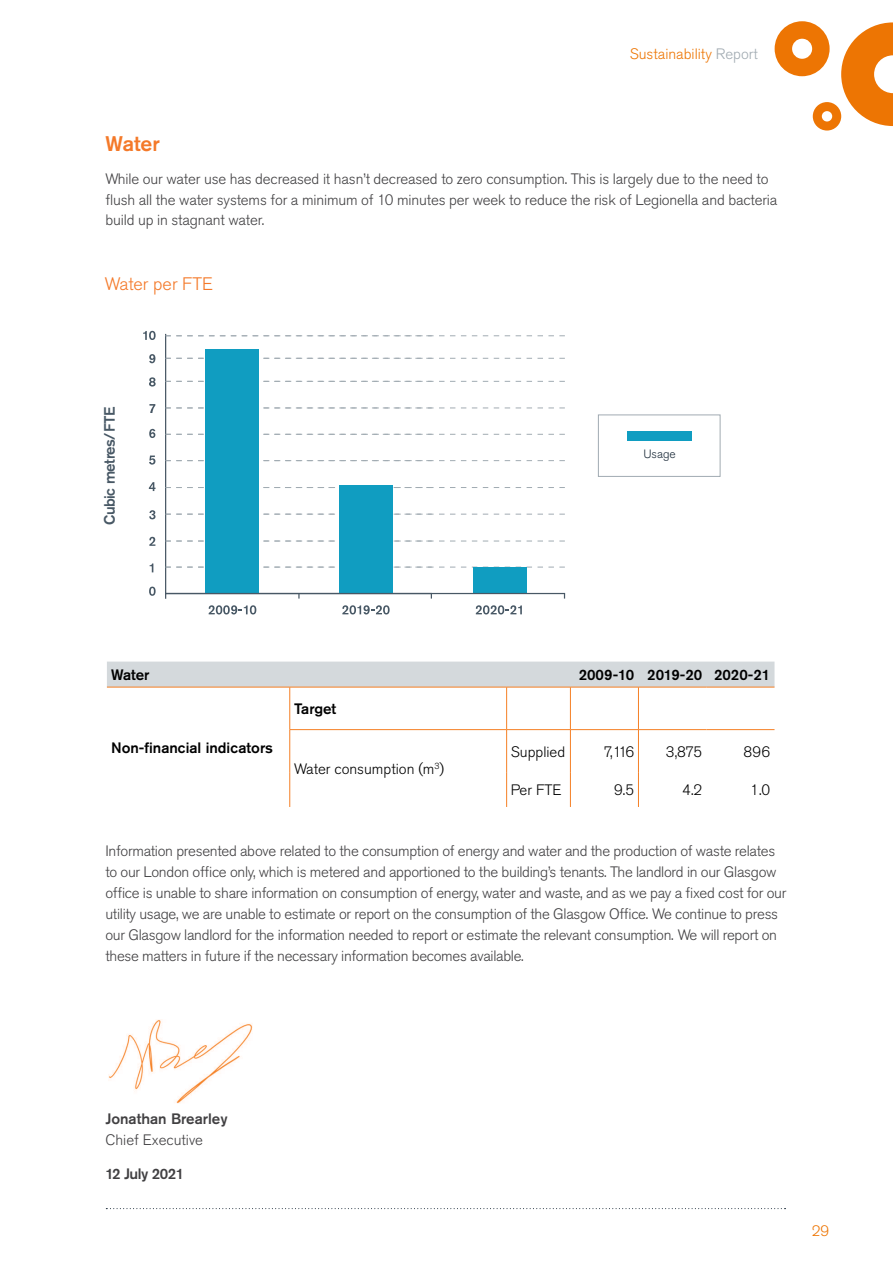
<style>
.page{position:relative;width:893px;height:1263px;background:#fff}
.page>*{position:absolute;margin:0;border:0;box-sizing:border-box;transform-origin:0 0}
.t1{font:500 21px "Akzidenz Grotesk Pro";color:#f47929}
.t2{font:300 18px "Akzidenz Grotesk Pro";color:#f47929}
.t3{font:300 15px/21px "Akzidenz Grotesk Pro";letter-spacing:-.02em;color:#414042}
.t4{font:300 15px "Akzidenz Grotesk Pro";color:#000}
.cell_header_1{font:500 15px "Akzidenz Grotesk Pro";color:#000}
.t5{font:300 15px "Akzidenz Grotesk Pro";color:#ed7503}
.t6{font:500 15px "Akzidenz Grotesk Pro";color:#414042}
.t7{font:500 15px "Akzidenz Grotesk Pro";letter-spacing:-.03em;color:#485865}
.t8{font:300 15px "Akzidenz Grotesk Pro";color:#414042}
.t9{font:500 15px "Akzidenz Grotesk Pro";letter-spacing:-.03em;color:#414042}
.t10{font:300 12px "Akzidenz Grotesk Pro";color:#1c2b39}
.s1{color:#a1abb2}
</style>
<div class="page">
<div style="left:107px;top:662px;width:667px;height:25px;background:#d4d9dc"></div>
<hr style="left:506px;top:687px;width:1px;height:42px;background:#f58025">
<hr style="left:506px;top:730px;width:1px;height:42px;background:#f58025">
<hr style="left:506px;top:772px;width:1px;height:35px;background:#f58025">
<hr style="left:289px;top:687px;width:1px;height:42px;background:#f58025">
<hr style="left:289px;top:730px;width:1px;height:42px;background:#f58025">
<hr style="left:289px;top:772px;width:1px;height:35px;background:#f58025">
<hr style="left:290px;top:729px;width:217px;height:1px;background:#f58025">
<hr style="left:507px;top:729px;width:63px;height:1px;background:#f58025">
<hr style="left:570px;top:729px;width:68px;height:1px;background:#f58025">
<hr style="left:638px;top:729px;width:68px;height:1px;background:#f58025">
<hr style="left:706px;top:729px;width:68px;height:1px;background:#f58025">
<hr style="left:570px;top:687px;width:1px;height:42px;background:#f58025">
<hr style="left:638px;top:687px;width:1px;height:42px;background:#f58025">
<hr style="left:570px;top:730px;width:1px;height:42px;background:#f58025">
<hr style="left:638px;top:730px;width:1px;height:42px;background:#f58025">
<hr style="left:570px;top:772px;width:1px;height:35px;background:#f58025">
<hr style="left:638px;top:772px;width:1px;height:35px;background:#f58025">
<hr style="left:107px;top:687px;width:183px;height:1px;background:#f58025">
<hr style="left:290px;top:687px;width:217px;height:1px;background:#f58025">
<hr style="left:507px;top:687px;width:63px;height:1px;background:#f58025">
<hr style="left:570px;top:687px;width:68px;height:1px;background:#f58025">
<hr style="left:638px;top:687px;width:68px;height:1px;background:#f58025">
<hr style="left:706px;top:687px;width:68px;height:1px;background:#f58025">
<img style="left:109px;top:1019px;width:143px;height:84px">
<hr style="left:165px;top:334px;width:1px;height:265px;background:#485865">
<svg style="left:209px;top:605px;width:47px;height:9px"></svg>
<svg style="left:476px;top:605px;width:46px;height:9px"></svg>
<svg style="left:165px;top:381px;width:400px;height:1px"></svg>
<svg style="left:165px;top:358px;width:400px;height:1px"></svg>
<svg style="left:165px;top:335px;width:400px;height:1px"></svg>
<svg style="left:165px;top:407px;width:400px;height:1px"></svg>
<svg style="left:165px;top:434px;width:400px;height:1px"></svg>
<svg style="left:165px;top:460px;width:400px;height:1px"></svg>
<svg style="left:165px;top:487px;width:400px;height:1px"></svg>
<svg style="left:165px;top:514px;width:400px;height:1px"></svg>
<svg style="left:165px;top:541px;width:400px;height:1px"></svg>
<svg style="left:165px;top:567px;width:400px;height:1px"></svg>
<svg style="left:143px;top:331px;width:13px;height:9px"></svg>
<svg style="left:149px;top:354px;width:6px;height:9px"></svg>
<svg style="left:149px;top:377px;width:7px;height:9px"></svg>
<svg style="left:149px;top:404px;width:6px;height:9px"></svg>
<svg style="left:149px;top:429px;width:6px;height:9px"></svg>
<svg style="left:149px;top:455px;width:6px;height:10px"></svg>
<svg style="left:149px;top:482px;width:7px;height:9px"></svg>
<svg style="left:149px;top:510px;width:7px;height:9px"></svg>
<svg style="left:149px;top:537px;width:6px;height:9px"></svg>
<svg style="left:150px;top:563px;width:3px;height:9px"></svg>
<svg style="left:149px;top:587px;width:7px;height:9px"></svg>
<div style="left:205px;top:349px;width:54px;height:244px;background:#109dc1"></div>
<div style="left:473px;top:567px;width:53px;height:26px;background:#109dc1"></div>
<svg style="left:342px;top:605px;width:48px;height:9px"></svg>
<div style="left:339px;top:485px;width:53px;height:108px;background:#109dc1"></div>
<hr style="left:166px;top:593px;width:399px;height:1px;background:#485865">
<div style="left:598px;top:414px;width:122px;height:63px;border:1px solid #a1abb2"></div>
<div style="left:627px;top:431px;width:64px;height:10px;background:#109dc1"></div>
<svg style="left:775px;top:21px;width:118px;height:110px"></svg>
<svg style="left:106px;top:1208px;width:679px;height:1px"></svg>
<p class="t5" style="left:630px;top:44px;width:130px">Sustainability <span class="s1">Report</span></p>
<p class="t1" style="left:105px;top:130px;width:56px">Water</p>
<p class="t3" style="left:105px;top:169px;width:673px">While our water use has decreased it hasn’t decreased to zero consumption. This is largely due to the need to flush all the water systems for a minimum of 10 minutes per week to reduce the risk of Legionella and bacteria build up in stagnant water.</p>
<p class="t2" style="left:105px;top:272px;width:110px">Water per FTE</p>
<p class="t7" style="left:100px;top:525px;width:120px;rotate:-90deg">Cubic metres/FTE</p>
<p class="t10" style="left:643px;top:446px;width:34px">Usage</p>
<p class="cell_header_1" style="left:111px;top:665px;width:40px">Water</p>
<p class="cell_header_1" style="left:579px;top:665px;width:57px">2009-10</p>
<p class="cell_header_1" style="left:647px;top:665px;width:56px">2019-20</p>
<p class="cell_header_1" style="left:714px;top:665px;width:58px">2020-21</p>
<p class="cell_header_1" style="left:111px;top:738px;width:163px">Non-financial indicators</p>
<p class="cell_header_1" style="left:294px;top:699px;width:44px">Target</p>
<p class="t4" style="left:294px;top:759px;width:152px">Water consumption (m<sup>3</sup>)</p>
<p class="t4" style="left:511px;top:741px;width:56px">Supplied</p>
<p class="t4" style="left:604px;top:741px;width:32px">7,116</p>
<p class="t4" style="left:666px;top:741px;width:38px">3,875</p>
<p class="t4" style="left:743px;top:741px;width:28px">896</p>
<p class="t4" style="left:511px;top:780px;width:52px">Per FTE</p>
<p class="t4" style="left:614px;top:780px;width:21px">9.5</p>
<p class="t4" style="left:682px;top:780px;width:21px">4.2</p>
<p class="t4" style="left:750px;top:780px;width:21px">1.0</p>
<p class="t3" style="left:105px;top:840px;width:682px">Information presented above related to the consumption of energy and water and the production of waste relates to our London office only, which is metered and apportioned to the building’s tenants. The landlord in our Glasgow office is unable to share information on consumption of energy, water and waste, and as we pay a fixed cost for our utility usage, we are unable to estimate or report on the consumption of the Glasgow Office. We continue to press our Glasgow landlord for the information needed to report or estimate the relevant consumption. We will report on these matters in future if the necessary information becomes available.</p>
<p class="t6" style="left:105px;top:1109px;width:124px">Jonathan Brearley</p>
<p class="t8" style="left:105px;top:1130px;width:99px">Chief Executive</p>
<p class="t9" style="left:105px;top:1164px;width:80px">12 July 2021</p>
<p class="t5" style="left:812px;top:1221px;width:19px">29</p>
</div>
